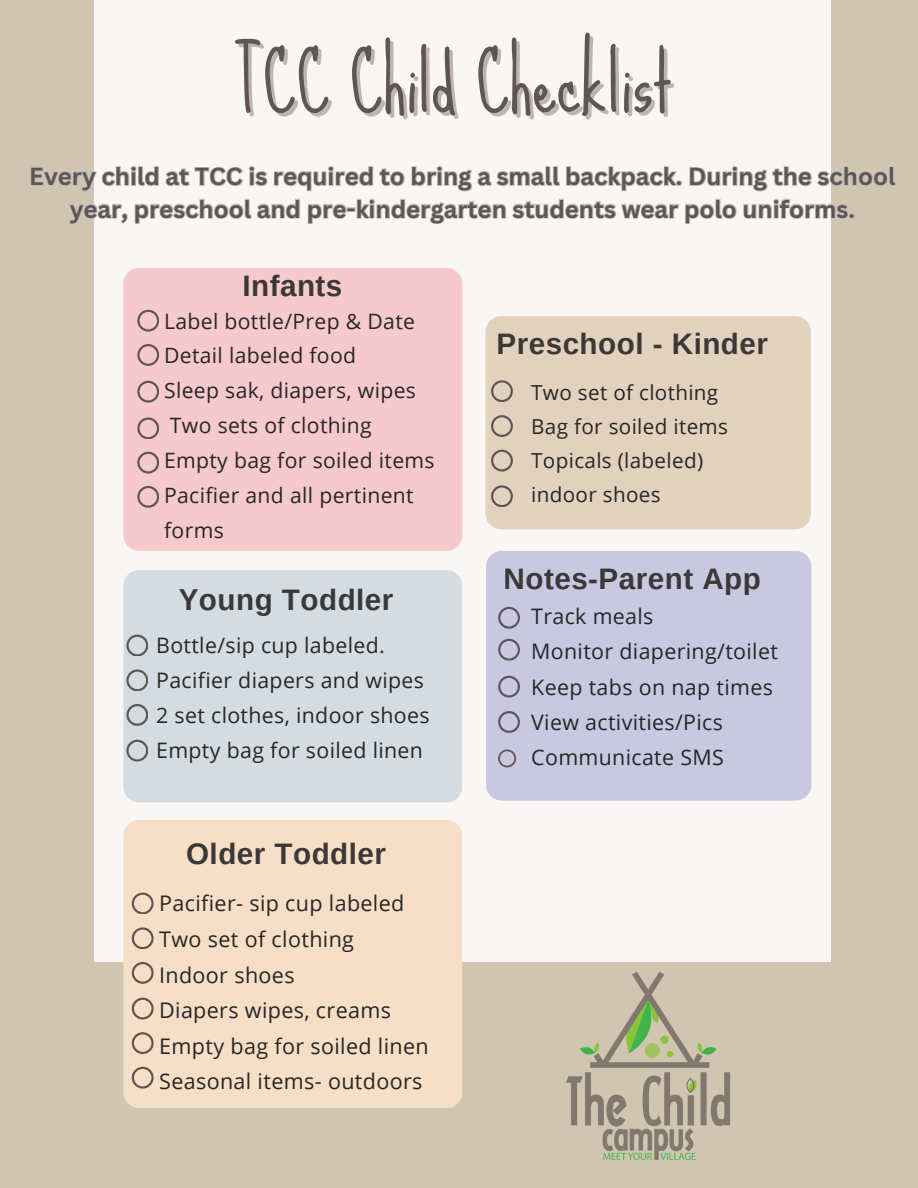
<style>
.page{position:relative;width:918px;height:1188px;background:#cfc5b1}
.page>*{position:absolute;margin:0;border:0;box-sizing:border-box;transform-origin:0 0}
.t1{font:78.3px "Sue Ellen Francisco";color:#605555}
.t2{font:700 29.7px "Arimo";letter-spacing:.015em;color:#3b3838}
.t3{font:700 24px/32.7px "Canva Sans";color:#605555;text-align:center}
.t4{font:21.6px "Open Sans";letter-spacing:.015em;color:#272626}
.t5{font:21.45px "Open Sans";letter-spacing:.015em;color:#272626}
.t6{font:21.3px "Open Sans";letter-spacing:.015em;color:#272626}
.t7{font:21.15px/34.8px "Open Sans";letter-spacing:.015em;color:#272626}
.t8{font:20.7px "Open Sans";letter-spacing:.015em;color:#272626}
</style>
<div class="page">
<div style="left:94px;top:0;width:736px;height:962px;background:#faf6f4"></div>
<div style="left:123px;top:268px;width:339px;height:283px;background:#f6c9cc"></div>
<div style="left:486px;top:551px;width:325px;height:250px;background:#c8c8e1"></div>
<div style="left:486px;top:316px;width:325px;height:213px;background:#e1d1bd;border-radius:16px"></div>
<div style="left:123px;top:570px;width:339px;height:232px;background:#d4dce1"></div>
<div style="left:123px;top:820px;width:339px;height:288px;background:#f6dfc6"></div>
<svg style="left:137px;top:310px;width:22px;height:21px"></svg>
<svg style="left:137px;top:344px;width:22px;height:21px"></svg>
<svg style="left:137px;top:381px;width:22px;height:21px"></svg>
<svg style="left:137px;top:417px;width:22px;height:22px"></svg>
<svg style="left:126px;top:635px;width:22px;height:21px"></svg>
<svg style="left:126px;top:669px;width:22px;height:22px"></svg>
<svg style="left:126px;top:704px;width:22px;height:21px"></svg>
<svg style="left:126px;top:740px;width:22px;height:21px"></svg>
<svg style="left:132px;top:893px;width:21px;height:21px"></svg>
<svg style="left:132px;top:927px;width:21px;height:22px"></svg>
<svg style="left:132px;top:962px;width:21px;height:21px"></svg>
<svg style="left:132px;top:998px;width:21px;height:21px"></svg>
<svg style="left:132px;top:1032px;width:21px;height:22px"></svg>
<svg style="left:132px;top:1067px;width:21px;height:21px"></svg>
<svg style="left:498px;top:607px;width:22px;height:21px"></svg>
<svg style="left:498px;top:639px;width:22px;height:21px"></svg>
<svg style="left:498px;top:749px;width:18px;height:18px"></svg>
<svg style="left:491px;top:380px;width:21px;height:22px"></svg>
<svg style="left:491px;top:415px;width:21px;height:22px"></svg>
<svg style="left:491px;top:450px;width:21px;height:21px"></svg>
<svg style="left:491px;top:485px;width:21px;height:22px"></svg>
<svg style="left:137px;top:452px;width:22px;height:21px"></svg>
<svg style="left:137px;top:486px;width:22px;height:21px"></svg>
<img style="left:566px;top:971px;width:165px;height:189px">
<svg style="left:498px;top:676px;width:22px;height:21px"></svg>
<svg style="left:498px;top:711px;width:22px;height:21px"></svg>
<svg style="left:31px;top:164px;width:865px;height:61px"></svg>
<h1 class="t1" style="left:233px;top:39px;width:441px">TCC Child Checklist</h1>
<p class="t3" style="left:29px;top:159px;width:868px">Every child at TCC is required to bring a small backpack. During the school year, preschool and pre-kindergarten students wear polo uniforms.</p>
<p class="t2" style="left:242px;top:270px;width:101px">Infants</p>
<p class="t7" style="left:164px;top:303px;width:252px">Label bottle/Prep &amp; Date</p>
<p class="t7" style="left:164px;top:338px;width:194px">Detail labeled food</p>
<p class="t7" style="left:164px;top:373px;width:253px">Sleep sak, diapers, wipes</p>
<p class="t7" style="left:170px;top:408px;width:203px">Two sets of clothing</p>
<p class="t7" style="left:164px;top:442px;width:272px">Empty bag for soiled items</p>
<p class="t7" style="left:164px;top:477px;width:251px">Pacifier and all pertinent forms</p>
<p class="t2" style="left:179px;top:583px;width:216px">Young Toddler</p>
<p class="t6" style="left:156px;top:630px;width:230px">Bottle/sip cup labeled.</p>
<p class="t6" style="left:156px;top:665px;width:269px">Pacifier diapers and wipes</p>
<p class="t6" style="left:156px;top:700px;width:275px">2 set clothes, indoor shoes</p>
<p class="t6" style="left:156px;top:735px;width:268px">Empty bag for soiled linen</p>
<p class="t2" style="left:186px;top:837px;width:201px">Older Toddler</p>
<p class="t4" style="left:159px;top:888px;width:247px">Pacifier- sip cup labeled</p>
<p class="t4" style="left:159px;top:924px;width:196px">Two set of clothing</p>
<p class="t4" style="left:159px;top:959px;width:137px">Indoor shoes</p>
<p class="t4" style="left:159px;top:995px;width:233px">Diapers wipes, creams</p>
<p class="t4" style="left:159px;top:1031px;width:271px">Empty bag for soiled linen</p>
<p class="t4" style="left:159px;top:1066px;width:265px">Seasonal items- outdoors</p>
<h2 class="t2" style="left:497px;top:327px;width:273px">Preschool - Kinder</h2>
<p class="t8" style="left:531px;top:378px;width:189px">Two set of clothing</p>
<p class="t8" style="left:531px;top:412px;width:198px">Bag for soiled items</p>
<p class="t8" style="left:531px;top:446px;width:173px">Topicals (labeled)</p>
<p class="t8" style="left:531px;top:480px;width:131px">indoor shoes</p>
<p class="t2" style="left:504px;top:562px;width:259px">Notes-Parent App</p>
<p class="t5" style="left:531px;top:601px;width:124px">Track meals</p>
<p class="t5" style="left:531px;top:637px;width:248px">Monitor diapering/toilet</p>
<p class="t5" style="left:531px;top:672px;width:243px">Keep tabs on nap times</p>
<h2 class="t5" style="left:531px;top:707px;width:193px">View activities/Pics</h2>
<p class="t5" style="left:531px;top:742px;width:194px">Communicate SMS</p>
</div>
